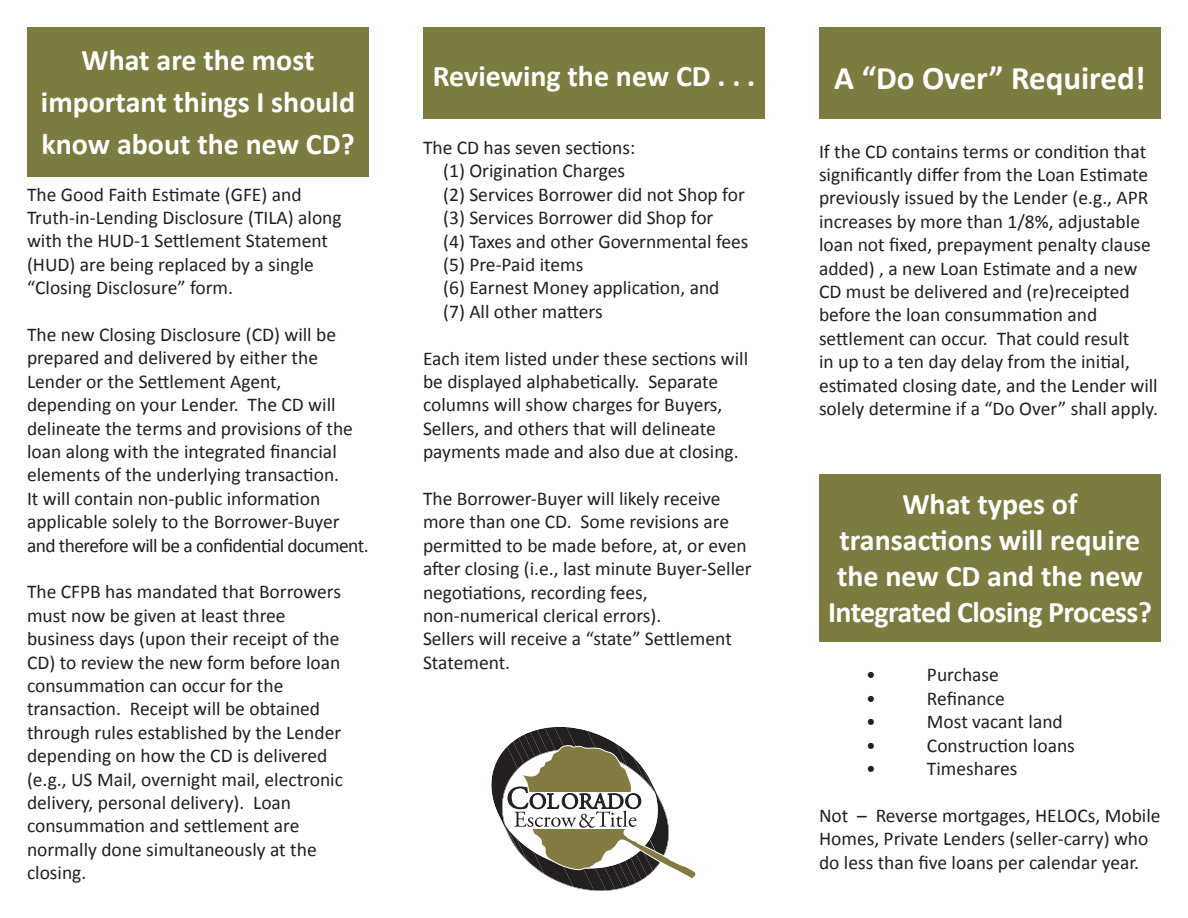
<style>
.page{position:relative;width:1188px;height:918px;background:#fff}
.page>*{position:absolute;margin:0;border:0;box-sizing:border-box;transform-origin:0 0}
.t1{font:700 33px "Calibri";color:#fff}
.t2{font:700 30px/36px "Calibri";color:#fff;text-align:center}
.t3{font:19.5px/23.4px "Calibri";color:#231f20}
</style>
<div class="page">
<div style="left:423px;top:27px;width:342px;height:92px;background:#7c7c41"></div>
<div style="left:819px;top:27px;width:342px;height:92px;background:#7c7c41"></div>
<div style="left:819px;top:474px;width:342px;height:168px;background:#7c7c41"></div>
<div style="left:27px;top:27px;width:342px;height:149px;background:#7c7c41"></div>
<svg style="left:491px;top:727px;width:205px;height:164px"></svg>
<p class="t2" style="left:41px;top:39px;width:316px;line-height:42px">What are the most important things I should know about the new CD?</p>
<p class="t3" style="left:27px;top:182px;width:316px">The Good Faith Estimate (GFE) and Truth-in-Lending Disclosure (TILA) along with the HUD-1 Settlement Statement (HUD) are being replaced by a single “Closing Disclosure” form.</p>
<p class="t3" style="left:27px;top:323px;width:343px">The new Closing Disclosure (CD) will be prepared and delivered by either the Lender or the Settlement Agent, depending on your Lender. The CD will delineate the terms and provisions of the loan along with the integrated financial elements of the underlying transaction.<br>It will contain non-public information applicable solely to the Borrower-Buyer and therefore will be a confidential document.</p>
<p class="t3" style="left:27px;top:580px;width:317px">The CFPB has mandated that Borrowers must now be given at least three business days (upon their receipt of the CD) to review the new form before loan consummation can occur for the transaction. Receipt will be obtained through rules established by the Lender depending on how the CD is delivered (e.g., US Mail, overnight mail, electronic delivery, personal delivery). Loan consummation and settlement are normally done simultaneously at the</p>
<p class="t3" style="left:27px;top:861px;width:61px">closing.</p>
<p class="t2" style="left:433px;top:58px;width:324px">Reviewing the new CD . . .</p>
<p class="t3" style="left:423px;top:136px;width:214px">The CD has seven sections:</p>
<p class="t3" style="left:443px;top:159px;width:307px">(1) Origination Charges<br>(2) Services Borrower did not Shop for (3) Services Borrower did Shop for<br>(4) Taxes and other Governmental fees (5) Pre-Paid items<br>(6) Earnest Money application, and<br>(7) All other matters</p>
<p class="t3" style="left:423px;top:346px;width:327px">Each item listed under these sections will be displayed alphabetically. Separate columns will show charges for Buyers, Sellers, and others that will delineate payments made and also due at closing.</p>
<p class="t3" style="left:423px;top:487px;width:330px">The Borrower-Buyer will likely receive more than one CD. Some revisions are permitted to be made before, at, or even after closing (i.e., last minute Buyer-Seller negotiations, recording fees, non-numerical clerical errors).</p>
<p class="t3" style="left:423px;top:627px;width:310px">Sellers will receive a “state” Settlement<br>Statement.</p>
<p class="t1" style="left:834px;top:57px;width:313px">A “Do Over” Required!</p>
<p class="t3" style="left:819px;top:139px;width:341px">If the CD contains terms or condition that significantly differ from the Loan Estimate previously issued by the Lender (e.g., APR increases by more than 1/8%, adjustable loan not fixed, prepayment penalty clause added) , a new Loan Estimate and a new CD must be delivered and (re)receipted before the loan consummation and settlement can occur. That could result<br>in up to a ten day delay from the initial, estimated closing date, and the Lender will solely determine if a “Do Over” shall apply.</p>
<p class="t2" style="left:828px;top:486px;width:325px">What types of transactions will require the new CD and the new<br>Integrated Closing Process?</p>
<p class="t3" style="left:866px;top:663px;width:11px">•</p>
<p class="t3" style="left:927px;top:663px;width:73px">Purchase</p>
<p class="t3" style="left:866px;top:687px;width:11px">•</p>
<p class="t3" style="left:927px;top:687px;width:79px">Refinance</p>
<p class="t3" style="left:866px;top:710px;width:11px">•</p>
<p class="t3" style="left:927px;top:710px;width:137px">Most vacant land</p>
<p class="t3" style="left:866px;top:733px;width:11px">•</p>
<p class="t3" style="left:927px;top:733px;width:149px">Construction loans</p>
<p class="t3" style="left:866px;top:757px;width:11px">•</p>
<p class="t3" style="left:927px;top:757px;width:92px">Timeshares</p>
<p class="t3" style="left:819px;top:804px;width:343px">Not – Reverse mortgages, HELOCs, Mobile<br>Homes, Private Lenders (seller-carry) who do less than five loans per calendar year.</p>
</div>
